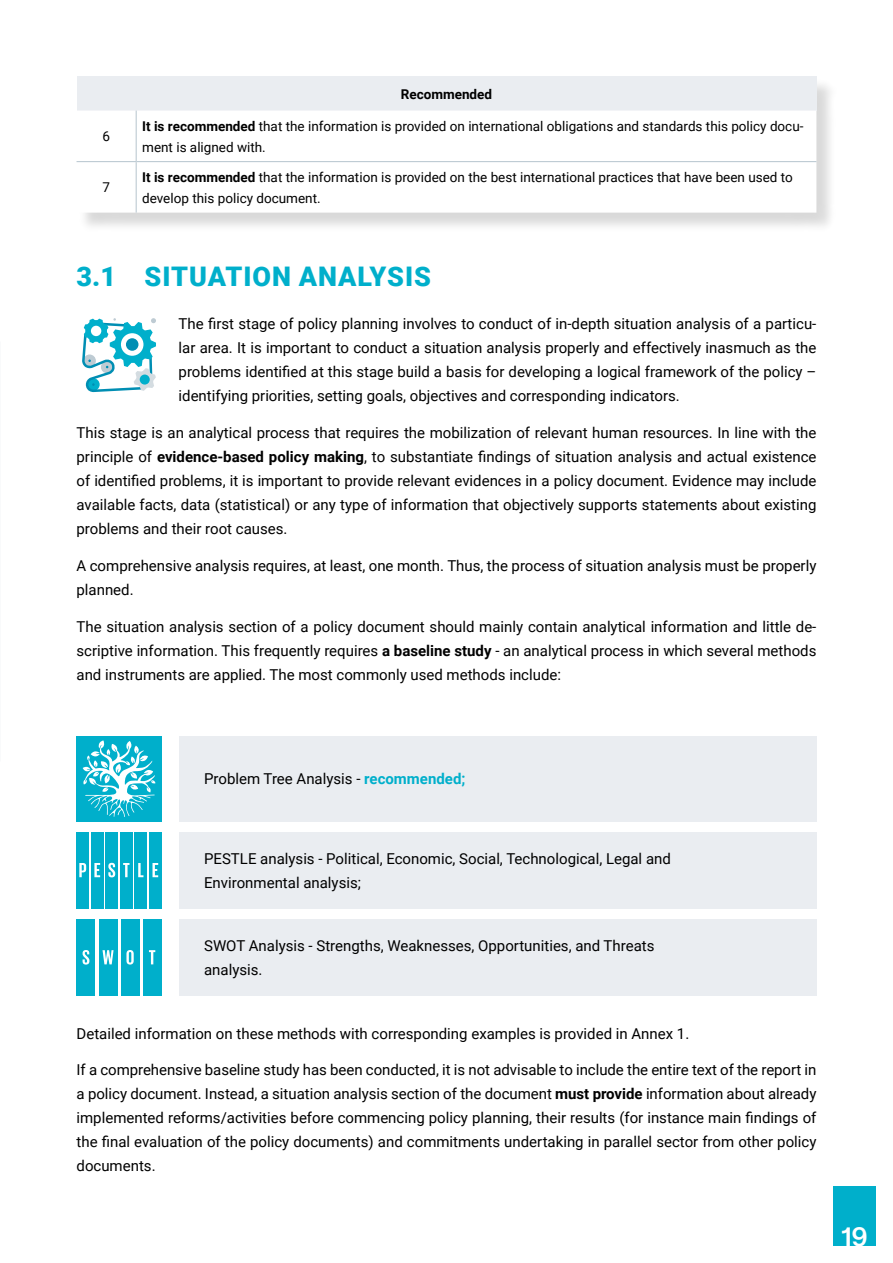
<style>
.page{position:relative;width:893px;height:1263px;background:#fff}
.page>*{position:absolute;margin:0;border:0;box-sizing:border-box;transform-origin:0 0}
.t1{font:900 27px "Roboto";letter-spacing:.035em;color:#00afcb}
.t2{font:27px "ABC Normal Neutral";color:#fff}
.t3{font:15px/24px "Roboto";color:#000;text-align:justify}
.Body{font:13.5px/21px "Roboto";color:#000}
.Body-2{font:700 13.5px "Roboto";color:#000}
.s1{font-weight:700}
.s2{font-weight:700;color:#00afcb}
</style>
<div class="page">
<div style="left:833px;top:1186px;width:43px;height:60px;background:#00afcb"></div>
<div style="left:179px;top:919px;width:637px;height:76px;background:#eaedf1"></div>
<div style="left:179px;top:832px;width:637px;height:76px;background:#eaedf1"></div>
<div style="left:179px;top:736px;width:637px;height:85px;background:#eaedf1"></div>
<div style="left:78px;top:78px;width:758px;height:154px;background:#000;opacity:.15"></div>
<div style="left:77px;top:77px;width:739px;height:34px;background:#eaedf1"></div>
<svg style="left:77px;top:111px;width:739px;height:102px"></svg>
<hr style="left:136px;top:111px;width:1px;height:50px;background:#becbd3">
<hr style="left:77px;top:161px;width:59px;height:1px;background:#becbd3">
<hr style="left:136px;top:161px;width:680px;height:1px;background:#becbd3">
<hr style="left:136px;top:162px;width:1px;height:51px;background:#becbd3">
<div style="left:149px;top:832px;width:13px;height:76px;background:#00afcb"></div>
<div style="left:77px;top:832px;width:12px;height:76px;background:#00afcb"></div>
<div style="left:77px;top:919px;width:18px;height:76px;background:#00afcb"></div>
<div style="left:120px;top:832px;width:13px;height:76px;background:#00afcb"></div>
<div style="left:143px;top:919px;width:19px;height:76px;background:#00afcb"></div>
<div style="left:91px;top:832px;width:13px;height:76px;background:#00afcb"></div>
<div style="left:99px;top:919px;width:18px;height:76px;background:#00afcb"></div>
<div style="left:106px;top:832px;width:12px;height:76px;background:#00afcb"></div>
<div style="left:121px;top:919px;width:19px;height:76px;background:#00afcb"></div>
<div style="left:135px;top:832px;width:12px;height:76px;background:#00afcb"></div>
<div style="left:77px;top:736px;width:85px;height:85px;background:#00afcb"></div>
<svg style="left:82px;top:318px;width:74px;height:74px"></svg>
<svg style="left:83px;top:740px;width:72px;height:77px"></svg>
<svg style="left:152px;top:863px;width:6px;height:14px"></svg>
<svg style="left:79px;top:863px;width:7px;height:14px"></svg>
<svg style="left:94px;top:863px;width:6px;height:14px"></svg>
<svg style="left:108px;top:863px;width:7px;height:14px"></svg>
<svg style="left:83px;top:950px;width:6px;height:14px"></svg>
<svg style="left:123px;top:863px;width:6px;height:14px"></svg>
<svg style="left:149px;top:950px;width:6px;height:14px"></svg>
<svg style="left:138px;top:863px;width:5px;height:14px"></svg>
<svg style="left:103px;top:950px;width:11px;height:14px"></svg>
<svg style="left:126px;top:950px;width:8px;height:14px"></svg>
<p class="Body-2" style="left:401px;top:84px;width:93px">Recommended</p>
<p class="Body" style="left:103px;top:125px;width:9px">6</p>
<p class="Body" style="left:142px;top:115px;width:663px"><span class="s1">It is recommended</span> that the information is provided on international obligations and standards this policy docu&shy;ment is aligned with.</p>
<p class="Body" style="left:103px;top:176px;width:9px">7</p>
<p class="Body" style="left:142px;top:166px;width:652px"><span class="s1">It is recommended</span> that the information is provided on the best international practices that have been used to develop this policy document.</p>
<p class="t1" style="left:77px;top:257px;width:356px">3.1 SITUATION ANALYSIS</p>
<p class="t3" style="left:179px;top:312px;width:639px">The first stage of policy planning involves to conduct of in-depth situation analysis of a particu&shy;lar area. It is important to conduct a situation analysis properly and effectively inasmuch as the problems identified at this stage build a basis for developing a logical framework of the policy – identifying priorities, setting goals, objectives and corresponding indicators.</p>
<p class="t3" style="left:77px;top:420px;width:741px">This stage is an analytical process that requires the mobilization of relevant human resources. In line with the principle of <span class="s1">evidence-based policy making</span>, to substantiate findings of situation analysis and actual existence of identified problems, it is important to provide relevant evidences in a policy document. Evidence may include available facts, data (statistical) or any type of information that objectively supports statements about existing problems and their root causes.</p>
<p class="t3" style="left:77px;top:553px;width:741px">A comprehensive analysis requires, at least, one month. Thus, the process of situation analysis must be properly planned.</p>
<p class="t3" style="left:77px;top:614px;width:741px">The situation analysis section of a policy document should mainly contain analytical information and little de&shy;scriptive information. This frequently requires <span class="s1">a baseline study</span> - an analytical process in which several methods and instruments are applied. The most commonly used methods include:</p>
<p class="t3" style="left:204px;top:766px;width:263px">Problem Tree Analysis - <span class="s2">recommended;</span></p>
<p class="t3" style="left:204px;top:846px;width:468px">PESTLE analysis - Political, Economic, Social, Technological, Legal and<br>Environmental analysis;</p>
<p class="t3" style="left:204px;top:933px;width:452px">SWOT Analysis - Strengths, Weaknesses, Opportunities, and Threats analysis.</p>
<p class="t3" style="left:77px;top:1021px;width:614px">Detailed information on these methods with corresponding examples is provided in Annex 1.</p>
<p class="t3" style="left:77px;top:1057px;width:741px">If a comprehensive baseline study has been conducted, it is not advisable to include the entire text of the report in a policy document. Instead, a situation analysis section of the document <span class="s1">must provide</span> information about already implemented reforms/activities before commencing policy planning, their results (for instance main findings of the final evaluation of the policy documents) and commitments undertaking in parallel sector from other policy documents.</p>
<h1 class="t2" style="left:842px;top:1219px;width:27px">19</h1>
</div>
